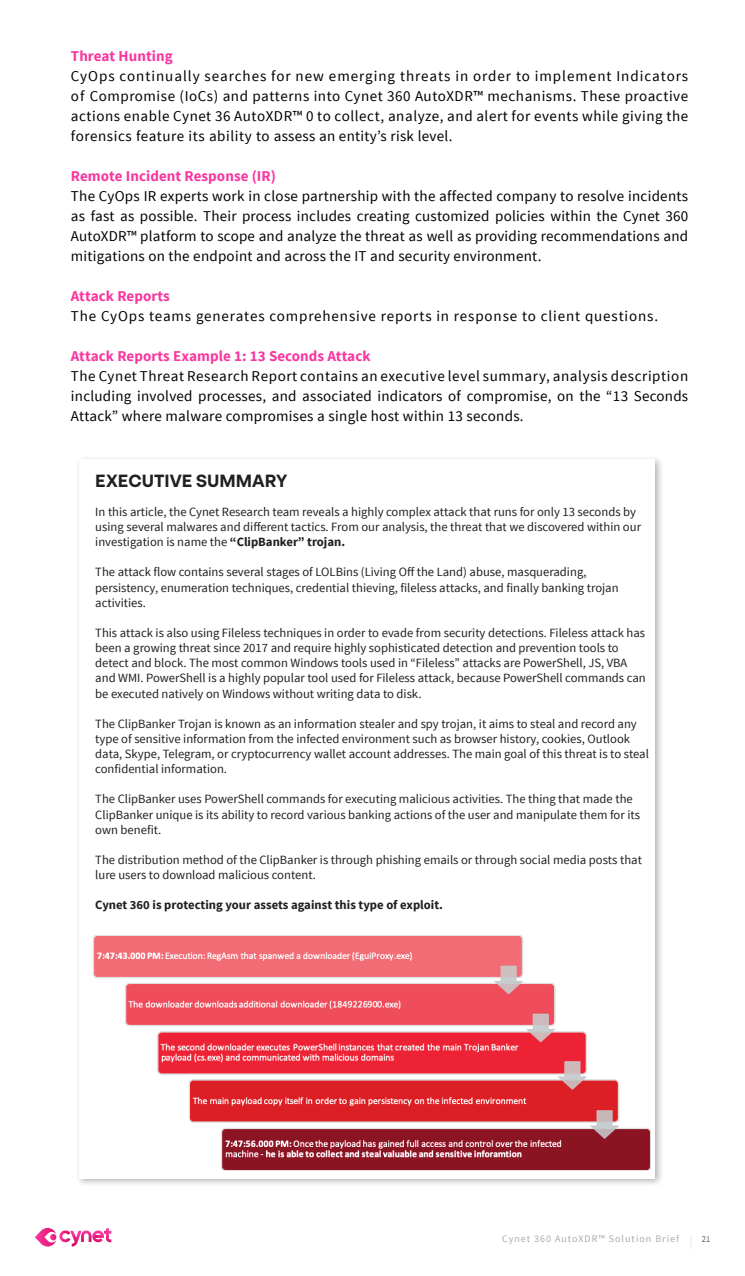
<style>
.page{position:relative;width:745px;height:1276px;background:#fff}
.page>*{position:absolute;margin:0;border:0;box-sizing:border-box;transform-origin:0 0}
.t1{font:700 17.62px "BR Sonoma";color:#231f20}
.text{font:15px/20px "Source Sans Pro";letter-spacing:.02em;color:#000;text-align:justify}
.text-2{font:700 15px "Source Sans Pro";letter-spacing:.005em;color:#f9379f}
.text-3{font:15px "Source Sans Pro";letter-spacing:.06em;color:#000}
.t2{font:12.62px/15.1px "Source Sans Pro";color:#231f20}
.t3{font:700 12.62px "Source Sans Pro";color:#231f20}
.t4{font:10px "Source Sans Pro";letter-spacing:.1em;color:#a7aaaf}
.t5{font:300 8.75px "Source Sans Pro";color:#000}
.s1{font-weight:700}
</style>
<div class="page">
<svg style="left:35px;top:1227px;width:76px;height:20px"></svg>
<svg style="left:690px;top:1235px;width:1px;height:14px"></svg>
<div style="left:75px;top:455px;width:588px;height:732px;background:#000;opacity:.3"></div>
<div style="left:79px;top:459px;width:575px;height:719px;background:#fff"></div>
<img style="left:93px;top:935px;width:557px;height:235px">
<p class="text-2" style="left:71px;top:46px;width:103px">Threat Hunting</p>
<p class="text" style="left:71px;top:66px;width:618px">CyOps continually searches for new emerging threats in order to implement Indicators of Compromise (IoCs) and patterns into Cynet 360 AutoXDR™ mechanisms. These proactive actions enable Cynet 36 AutoXDR™ to0 collect, analyze, and alert for events while giving the forensics feature its ability to assess an entity s’ risk level.</p>
<p class="text-2" style="left:71px;top:166px;width:206px">Remote Incident Response (IR(</p>
<p class="text" style="left:71px;top:186px;width:618px">The CyOps IR experts work in close partnership with the affected company to resolve incidents as fast as possible. Their process includes creating customized policies within the Cynet 360<br>AutoXDR™ platform to scope and analyze the threat as well as providing recommendations and mitigations on the endpoint and across the IT and security environment.</p>
<p class="text-2" style="left:71px;top:286px;width:100px">Attack Reports</p>
<p class="text-3" style="left:71px;top:307px;width:588px">The CyOps teams generates comprehensive reports in response to client questions.</p>
<p class="text-2" style="left:71px;top:346px;width:301px">Attack Reports Example 1: 13 Seconds Attack</p>
<p class="text" style="left:71px;top:366px;width:618px">TheCynetThreatResearchReportcontainsanexecutivelevelsummary,analysisdescription including involved processes, and associated indicators of compromise, on the “13 Seconds Attack” where malware compromises a single host within 13 seconds.</p>
<p class="t1" style="left:95px;top:470px;width:193px">EXECUTIVE SUMMARY</p>
<p class="t2" style="left:95px;top:504px;width:547px">In this article, the Cynet Research team reveals a highly complex attack that runs for only 13 seconds by using several malwares and different tactics. From our analysis, the threat that we discovered within our investigation is name the <span class="s1">“ClipBanker” trojan.</span></p>
<p class="t2" style="left:95px;top:565px;width:524px">The attack flow contains several stages of LOLBins (Living Off the Land) abuse, masquerading, persistency, enumeration techniques, credential thieving, fileless attacks, and finally banking trojan activities.</p>
<p class="t2" style="left:95px;top:625px;width:551px">This attack is also using Fileless techniques in order to evade from security detections. Fileless attack has been a growing threat since 2017 and require highly sophisticated detection and prevention tools to detect and block. The most common Windows tools used in “Fileless” attacks are PowerShell, JS, VBA and WMI. PowerShell is a highly popular tool used for Fileless attack, because PowerShell commands can be executed natively on Windows without writing data to disk.</p>
<p class="t2" style="left:95px;top:716px;width:555px">The ClipBanker Trojan is known as an information stealer and spy trojan it, aims to steal and record any type of sensitive information from the infected environment such as browser history, cookies, Outlook data, Skype, Telegram, or cryptocurrency wallet account addresses. The main goal of this threat is to steal confidential information.</p>
<p class="t2" style="left:95px;top:792px;width:546px">The ClipBanker uses PowerShell commands for executing malicious activities. The thing that made the<br>ClipBanker unique is its ability to record various banking actions of the user and manipulate them for its own benefit.</p>
<p class="t2" style="left:95px;top:852px;width:547px">The distribution method of the ClipBanker is through phishing emails or through social media posts that lure users to download malicious content.</p>
<p class="t3" style="left:95px;top:897px;width:349px">Cynet 360 is protecting your assets against this type of exploit.</p>
<p class="t4" style="left:502px;top:1232px;width:178px">Cynet 360 AutoXDR™ Solution Brief</p>
<p class="t5" style="left:701px;top:1233px;width:10px">21</p>
</div>
